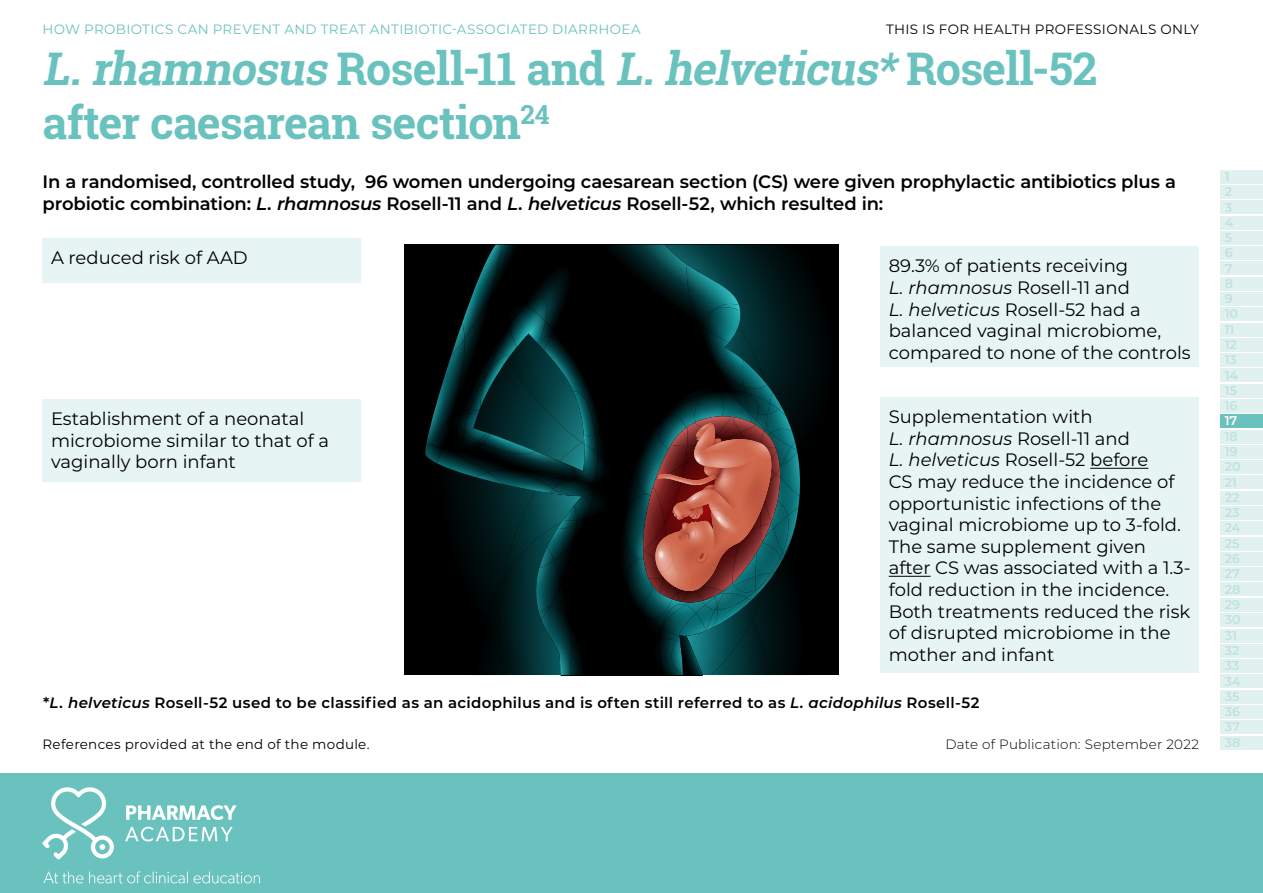
<style>
.page{position:relative;width:1263px;height:893px;background:#fff}
.page>*{position:absolute;margin:0;border:0;box-sizing:border-box;transform-origin:0 0}
.t1{font:700 45px/54px "Roboto Slab";letter-spacing:-.02em;color:#6ac2bf}
.t2{font:18px/21.6px "Montserrat";color:#000}
.t3{font:600 18px/22.5px "Montserrat";letter-spacing:-.01em;color:#000}
.t4{font:600 15px "Montserrat";letter-spacing:.02em;color:#000}
.t5{font:13.5px "Montserrat";letter-spacing:.025em;color:#000}
.t6{font:13.5px "Montserrat";letter-spacing:.025em;color:#6ac2bf}
.t7{font:300 13.5px "Montserrat";letter-spacing:.02em;color:#000}
.t8{font:600 12.75px/15.3px "Montserrat";color:#c0e2e0}
.t9{font:600 12.75px/15.3px "Montserrat";letter-spacing:.15em;color:#c0e2e0}
.t10{font:600 12.75px "Montserrat";color:#fff}
.s1{font-style:italic}
</style>
<div class="page">
<div style="left:1220px;top:629px;width:43px;height:13px;background:#e1f1f0"></div>
<div style="left:1220px;top:644px;width:43px;height:13px;background:#e1f1f0"></div>
<div style="left:1220px;top:659px;width:43px;height:14px;background:#e1f1f0"></div>
<div style="left:1220px;top:675px;width:43px;height:13px;background:#e1f1f0"></div>
<div style="left:1220px;top:690px;width:43px;height:13px;background:#e1f1f0"></div>
<div style="left:1220px;top:705px;width:43px;height:14px;background:#e1f1f0"></div>
<div style="left:1220px;top:721px;width:43px;height:13px;background:#e1f1f0"></div>
<div style="left:1220px;top:736px;width:43px;height:13px;background:#e1f1f0"></div>
<div style="left:0;top:774px;width:1263px;height:119px;background:#6ac2bf"></div>
<div style="left:1220px;top:170px;width:43px;height:13px;background:#e1f1f0"></div>
<div style="left:1220px;top:185px;width:43px;height:14px;background:#e1f1f0"></div>
<div style="left:1220px;top:201px;width:43px;height:13px;background:#e1f1f0"></div>
<div style="left:1220px;top:216px;width:43px;height:13px;background:#e1f1f0"></div>
<div style="left:1220px;top:231px;width:43px;height:14px;background:#e1f1f0"></div>
<div style="left:1220px;top:246px;width:43px;height:14px;background:#e1f1f0"></div>
<div style="left:1220px;top:262px;width:43px;height:13px;background:#e1f1f0"></div>
<div style="left:1220px;top:277px;width:43px;height:13px;background:#e1f1f0"></div>
<div style="left:1220px;top:292px;width:43px;height:14px;background:#e1f1f0"></div>
<div style="left:1220px;top:308px;width:43px;height:13px;background:#e1f1f0"></div>
<div style="left:1220px;top:323px;width:43px;height:13px;background:#e1f1f0"></div>
<div style="left:1220px;top:338px;width:43px;height:14px;background:#e1f1f0"></div>
<div style="left:1220px;top:353px;width:43px;height:14px;background:#e1f1f0"></div>
<div style="left:1220px;top:369px;width:43px;height:13px;background:#e1f1f0"></div>
<div style="left:1220px;top:384px;width:43px;height:13px;background:#e1f1f0"></div>
<div style="left:1220px;top:399px;width:43px;height:14px;background:#e1f1f0"></div>
<div style="left:1220px;top:415px;width:43px;height:13px;background:#6ac2bf"></div>
<div style="left:1220px;top:430px;width:43px;height:13px;background:#e1f1f0"></div>
<div style="left:1220px;top:445px;width:43px;height:14px;background:#e1f1f0"></div>
<div style="left:1220px;top:460px;width:43px;height:14px;background:#e1f1f0"></div>
<div style="left:1220px;top:476px;width:43px;height:13px;background:#e1f1f0"></div>
<div style="left:1220px;top:491px;width:43px;height:13px;background:#e1f1f0"></div>
<div style="left:1220px;top:506px;width:43px;height:14px;background:#e1f1f0"></div>
<div style="left:1220px;top:522px;width:43px;height:13px;background:#e1f1f0"></div>
<div style="left:1220px;top:537px;width:43px;height:13px;background:#e1f1f0"></div>
<div style="left:1220px;top:552px;width:43px;height:14px;background:#e1f1f0"></div>
<div style="left:1220px;top:567px;width:43px;height:14px;background:#e1f1f0"></div>
<div style="left:1220px;top:583px;width:43px;height:13px;background:#e1f1f0"></div>
<div style="left:1220px;top:598px;width:43px;height:13px;background:#e1f1f0"></div>
<div style="left:1220px;top:613px;width:43px;height:14px;background:#e1f1f0"></div>
<div style="left:43px;top:238px;width:318px;height:45px;background:#e7f4f4"></div>
<div style="left:43px;top:399px;width:318px;height:82px;background:#e7f4f4"></div>
<div style="left:880px;top:246px;width:319px;height:121px;background:#e7f4f4"></div>
<div style="left:880px;top:397px;width:319px;height:276px;background:#e7f4f4"></div>
<hr style="left:1090px;top:468px;width:58px;height:1px;background:#000">
<hr style="left:889px;top:576px;width:41px;height:1px;background:#000">
<div style="left:404px;top:245px;width:435px;height:430px;background:#000"></div>
<svg style="left:426px;top:245px;width:389px;height:430px"></svg>
<svg style="left:43px;top:871px;width:217px;height:12px"></svg>
<svg style="left:43px;top:787px;width:71px;height:72px"></svg>
<svg style="left:125px;top:827px;width:108px;height:14px"></svg>
<svg style="left:126px;top:805px;width:111px;height:15px"></svg>
<p class="t5" style="left:886px;top:20px;width:315px">THIS IS FOR HEALTH PROFESSIONALS ONLY</p>
<h1 class="t1" style="left:43px;top:42px;width:1056px"><span class="s1">L.rhamnosus</span> R o s e l l - 1 1 a n d <span class="s1">L.helveticus*</span>R o s e l l - 5 2 after caesarean section<sup>24</sup></h1>
<p class="t6" style="left:43px;top:20px;width:600px">HOW PROBIOTICS CAN PREVENT AND TREAT ANTIBIOTIC-ASSOCIATED DIARRHOEA</p>
<p class="t3" style="left:43px;top:169px;width:1135px">In a randomised, controlled study, 96 women undergoing caesarean section (CS) were given prophylactic antibiotics plus a probiotic combination: <span class="s1">L. rhamnosus</span> Rosell-11 and <span class="s1">L. helveticus</span> Rosell-52, which resulted in:</p>
<p class="t2" style="left:51px;top:246px;width:198px">A reduced risk of AAD</p>
<p class="t2" style="left:51px;top:407px;width:280px">Establishment of a neonatal microbiome similar to that of a vaginally born infant</p>
<p class="t2" style="left:889px;top:255px;width:303px">89.3% of patients receiving<br><span class="s1">L. rhamnosus</span> Rosell-11 and<br><span class="s1">L. helveticus</span> Rosell-52 had a balanced vaginal microbiome, compared to none of the controls</p>
<p class="t2" style="left:889px;top:405px;width:303px">Supplementation with<br><span class="s1">L. rhamnosus</span> Rosell-11 and<br><span class="s1">L. helveticus</span> Rosell-52 before<br>CS may reduce the incidence of opportunistic infections of the vaginal microbiome up to 3-fold.<br>The same supplement given after CS was associated with a 1.3- fold reduction in the incidence.<br>Both treatments reduced the risk of disrupted microbiome in the mother and infant</p>
<p class="t4" style="left:43px;top:692px;width:938px">*<span class="s1">L. helveticus</span> Rosell-52 used to be classified as an acidophilus and is often still referred to as <span class="s1">L. acidophilus</span> Rosell-52</p>
<p class="t5" style="left:43px;top:735px;width:329px">References provided at the end of the module.</p>
<p class="t7" style="left:945px;top:735px;width:255px">Date of Publication: September 2022</p>
<p class="t8" style="left:1225px;top:168px;width:15px">1<br>2<br>3<br>4<br>5<br>6<br>7<br>8<br>9<br>10<br>11<br>12<br>13<br>14<br>15<br>16</p>
<p class="t10" style="left:1225px;top:412px;width:14px">17</p>
<p class="t8" style="left:1225px;top:428px;width:18px">18<br>19<br>20<br>21<br>22<br>23<br>24<br>25<br>26<br>27<br>28<br>29<br>30</p>
<p class="t9" style="left:1225px;top:627px;width:18px">31<br>32<br>33<br>34<br>35<br>36<br>37<br>38</p>
</div>
